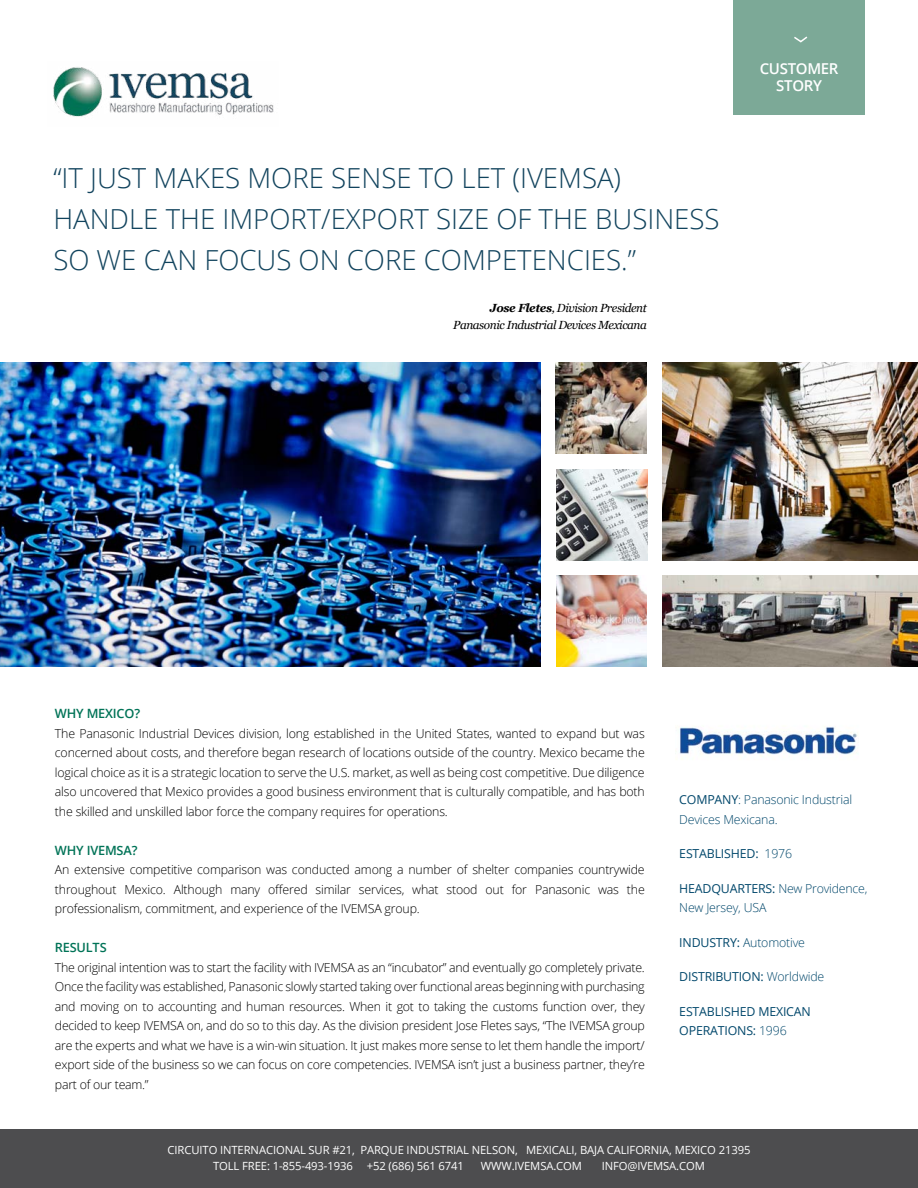
<style>
.page{position:relative;width:918px;height:1188px;background:#fff}
.page>*{position:absolute;margin:0;border:0;box-sizing:border-box;transform-origin:0 0}
.t1{font:300 27.6px/41.4px "Open Sans";color:#11435d}
.t2{font:600 15px/16.6px "Open Sans";letter-spacing:-.02em;color:#fff;text-align:center}
.t3{font:600 12.75px "Open Sans";letter-spacing:-.015em;color:#007357}
.t4{font:300 12.3px/19.5px "Open Sans";letter-spacing:-.015em;color:#000;text-align:justify}
.t5{font:300 12.3px/19.5px "Open Sans";letter-spacing:-.015em;color:#00476b}
.t6{font:12.3px/19.5px "Open Sans";letter-spacing:-.015em;color:#00476b}
.t7{font:italic 11.7px/17px "Georgia";letter-spacing:-.035em;color:#000;text-align:right}
.t8{font:11.25px/16.5px "Open Sans";letter-spacing:-.01em;color:#fff}
.s1{font-weight:700}
.s2{font-weight:400}
.s3{font-weight:300}
</style>
<div class="page">
<img style="left:53px;top:67px;width:221px;height:50px">
<div style="left:734px;top:0;width:131px;height:114px;background:#7ca997"></div>
<div style="left:0;top:1129px;width:918px;height:59px;background:#4d4d4f"></div>
<svg style="left:794px;top:36px;width:14px;height:7px"></svg>
<img style="left:0;top:363px;width:541px;height:304px">
<img style="left:662px;top:363px;width:256px;height:197px">
<img style="left:556px;top:363px;width:90px;height:91px">
<img style="left:556px;top:469px;width:91px;height:91px">
<img style="left:662px;top:576px;width:256px;height:91px">
<img style="left:679px;top:726px;width:179px;height:31px">
<img style="left:556px;top:576px;width:91px;height:90px">
<h1 class="t1" style="left:53px;top:156px;width:569px;text-indent:100px">makes mo re se nse to let (IVEMSA) handle the impo</h1>
<h1 class="t1" style="left:53px;top:156px;width:53px">“It just</h1>
<h1 class="t1" style="left:290px;top:197px;width:320px">rt/export size of the busi</h1>
<h1 class="t1" style="left:654px;top:197px;width:35px">ness</h1>
<h1 class="t1" style="left:53px;top:239px;width:407px">so we can focus on core compe</h1>
<h1 class="t1" style="left:517px;top:239px;width:120px">te ncies.”</h1>
<p class="t7" style="left:453px;top:299px;width:195px"><span class="s1">Jose Fletes</span>, Division President<br>Panasonic Industrial Devices Mexicana</p>
<p class="t2" style="left:760px;top:60px;width:80px">CUSTOMER<br>STORY</p>
<p class="t3" style="left:55px;top:705px;width:87px">WHY MEXICO?</p>
<p class="t4" style="left:55px;top:723px;width:591px">The Panasonic Industrial Devices division, long established in the U nited States, wanted to expand but was concerned about costs, and therefore began research of locations outside of the country. Mexico became the logical choice as it is a strategic location to serve the U.S. market, as well as being cost competitive. Due diligence also uncovered that Mexico provides a good business environment that is culturally compatible, and has both the skilled and unskilled labor force the company requires for operations.</p>
<p class="t3" style="left:55px;top:841px;width:84px">WHY IVEMSA?</p>
<p class="t4" style="left:55px;top:860px;width:591px">An extensive competitive comparison was conducted among a number of shelter companies countrywide throughout Mexico. Although many offered similar services, what stood out for Panasonic was the professionalism, commitment, and experience of the IVEMSA group.</p>
<p class="t3" style="left:55px;top:939px;width:53px">RESULTS</p>
<p class="t4" style="left:55px;top:957px;width:591px">The original intention was to start the facility with IVEMSA as an “incubator” and eventually go completely private.<br>Once the facility was established, Panasonic slowly started taking over functional areas beginning with purchasing and moving on to accounting and human resources. When it got to taking the customs function over, they decided to keep IVEMSA on, and do so to this day. As the division president Jose Fletes says, “The IVEMSA group are the experts and what we have is a win-win situation. It just makes more sense to let them handle the import/ export side of the business so we can focus on core competencies. IVEMSA isn’t just a business partner, they’re part of our team.”</p>
<p class="t5" style="left:679px;top:790px;width:174px"><span class="s2">COMPANY</span>: Panasonic Industrial<br>Devices Mexicana.</p>
<p class="t6" style="left:679px;top:844px;width:114px">ESTABLISHED: <span class="s3">1976</span></p>
<p class="t5" style="left:679px;top:878px;width:190px"><span class="s2">H EADQUARTERS:</span> N ew Providence,<br>N ew Jersey, USA</p>
<p class="t5" style="left:679px;top:932px;width:127px"><span class="s2">I NDUSTRY:</span> Automotive</p>
<p class="t6" style="left:679px;top:967px;width:147px">DISTRIBUTION: <span class="s3">Worldwide</span></p>
<p class="t6" style="left:679px;top:1001px;width:133px">ESTABLISHED MEXICAN<br>OPERATIONS: <span class="s3">1996</span></p>
<p class="t8" style="left:213px;top:1141px;width:539px;text-indent:-46px">CIRCUITO I NTERNACIONAL SUR #21, PARQUE I NDUSTRIAL N ELSON, MEXICALI, BAJA CALIFORNIA, MEXICO 21395<br>TOLL</p>
<p class="t8" style="left:242px;top:1158px;width:7px">FREE</p>
<p class="t8" style="left:267px;top:1158px;width:199px">: 1-855-493-1936 +52 (686) 561 6741</p>
<p class="t8" style="left:481px;top:1158px;width:101px">WWW.IVEMSA.COM</p>
<p class="t8" style="left:602px;top:1158px;width:103px">INFO@IVEMSA.COM</p>
</div>
